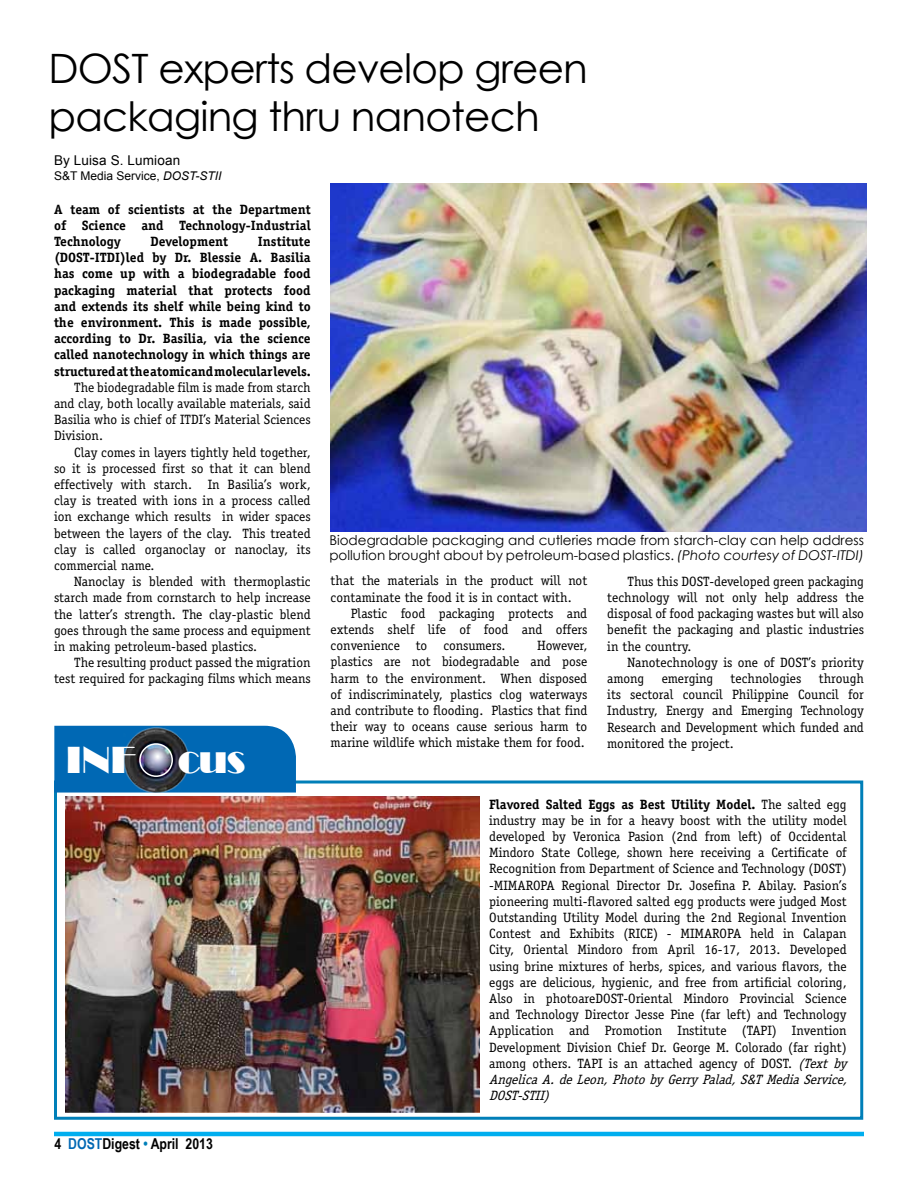
<style>
.page{position:relative;width:918px;height:1188px;background:#fff}
.page>*{position:absolute;margin:0;border:0;box-sizing:border-box;transform-origin:0 0}
.t1{font:40.5px/48px "Century Gothic";letter-spacing:-.02em;color:#000}
.t2{font:39px "Broadway";letter-spacing:-.015em;color:#fff}
.t3{font:700 15px "Arial Narrow";color:#000}
.t4{font:13.5px/16.2px "Officina Serif";color:#000;text-align:justify}
.t5{font:700 13.5px/16.2px "Officina Serif";color:#000;text-align:justify}
.t6{font:13.5px/14.9px "Century Gothic";color:#000}
.t7{font:13.5px "Arial";letter-spacing:.01em;color:#000}
.t8{font:12px "Arial";color:#000}
.s1{font-style:italic}
.s2{color:#0068b4}
.s3{color:#007fb8}
.s4{font-weight:700}
</style>
<div class="page">
<img style="left:331px;top:184px;width:536px;height:347px">
<div style="left:54px;top:781px;width:809px;height:339px;border:3px solid #007fb8"></div>
<img style="left:66px;top:796px;width:414px;height:316px">
<hr style="left:54px;top:1132px;width:810px;height:4px;background:#00aeef">
<div style="left:54px;top:726px;width:242px;height:67px;background:#0068b4"></div>
<img style="left:123px;top:726px;width:68px;height:67px">
<svg style="left:140px;top:744px;width:32px;height:32px"></svg>
<div style="left:139px;top:743px;width:34px;height:34px;border:2px solid #fff;border-radius:50%"></div>
<h1 class="t1" style="left:49px;top:44px;width:541px">DOST experts develop green packaging thru nanotech</h1>
<p class="t7" style="left:54px;top:152px;width:128px">By Luisa S. Lumioan</p>
<p class="t8" style="left:54px;top:168px;width:169px">S&amp;T Media Service, <span class="s1">DOST-STII</span></p>
<p class="t5" style="left:54px;top:201px;width:258px">A team of scientists at the Department of Science and Technology-Industrial Technology</p>
<p class="t5" style="left:54px;top:233px;width:258px;text-indent:204px">Institute (DOST-ITDI)led by Dr. Blessie A. Basilia has come up with a biodegradable food packaging material that protects food and extends its shelf while being kind to the environment. This is made possible, according to Dr. Basilia, via the science called nanotechnology in which things are structured at the atomic and molecular levels.</p>
<p class="t4" style="left:54px;top:379px;width:258px;text-indent:20px">The biodegradable film is made from starch and clay, both locally available materials, said Basilia who is chief of ITDI’s Material Sciences Division.</p>
<p class="t4" style="left:54px;top:444px;width:258px;text-indent:20px">Clay comes in layers tightly held together, so it is processed first so that it can blend effectively with starch. In Basilia’s work, clay is treated with ions in a process called ion exchange which results in wider spaces between the layers of the clay. This treated clay is called organoclay or nanoclay, its commercial name.</p>
<p class="t4" style="left:54px;top:573px;width:258px;text-indent:20px">Nanoclay is blended with thermoplastic starch made from cornstarch to help increase the latter’s strength. The clay-plastic blend goes through the same process and equipment in making petroleum-based plastics.</p>
<p class="t4" style="left:54px;top:654px;width:258px;text-align:right">The resulting product passed the migration test required for packaging films which means</p>
<p class="t5" style="left:151px;top:233px;width:79px">Development</p>
<h2 class="t2" style="left:66px;top:737px;width:181px">INF cus</h2>
<p class="t3" style="left:55px;top:1133px;width:160px">4 <span class="s2">DOST</span>Digest <span class="s3">•</span> April 2013</p>
<p class="t6" style="left:329px;top:532px;width:536px">Biodegradable packaging and cutleries made from starch-clay can help address pollution brought about by petroleum-based plastics. <span class="s1">(Photo courtesy of DOST-ITDI)</span></p>
<p class="t4" style="left:607px;top:573px;width:258px;text-indent:20px">Thus this DOST-developed green packaging technology will not only help address the disposal of food packaging wastes but will also benefit the packaging and plastic industries in the country.</p>
<p class="t4" style="left:607px;top:654px;width:258px;text-indent:20px">Nanotechnology is one of DOST’s priority among</p>
<p class="t4" style="left:331px;top:573px;width:258px">that the materials in the product will not contaminate the food it is in contact with.</p>
<p class="t4" style="left:331px;top:605px;width:258px;text-indent:20px">Plastic food packaging protects and extends shelf life of food and offers convenience to consumers.</p>
<p class="t4" style="left:331px;top:637px;width:258px;text-indent:207px">However, plastics are not biodegradable and pose harm to the environment. When disposed of indiscriminately, plastics clog waterways and contribute to flooding. Plastics that find their way to oceans cause serious harm to marine wildlife which mistake them for food.</p>
<p class="t4" style="left:607px;top:670px;width:258px;text-indent:211px">through its sectoral council Philippine Council for Industry, Energy and Emerging Technology Research and Development which funded and monitored the project.</p>
<p class="t4" style="left:662px;top:670px;width:53px">emerging</p>
<p class="t4" style="left:731px;top:670px;width:72px">technologies</p>
<p class="t4" style="left:489px;top:796px;width:363px;text-align:left"><span class="s4">Flavored Salted Eggs as Best Utility Model.</span> The salted egg industry may be in for a heavy boost with the utility model developed by Veronica Pasion (2nd from left) of Occidental Mindoro State College, shown here receiving a Certificate of Recognition from Department of Science and Technology (DOST) -MIMAROPA Regional Director Dr. Josefina P. Abilay. Pasion’s pioneering multi-flavored salted egg products were judged Most Outstanding Utility Model during the 2nd Regional Invention Contest and Exhibits (RICE) - MIMAROPA held in Calapan City, Oriental Mindoro from April 16-17, 2013. Developed using brine mixtures of herbs, spices, and various flavors, the eggs are delicious, hygienic, and free from artificial coloring, Also in photoareDOST-Oriental Mindoro Provincial Science and Technology Director Jesse Pine (far left) and Technology Application and Promotion Institute (TAPI) Invention Development Division Chief Dr. George M. Colorado (far right) among others. TAPI is an attached agency of DOST. <span class="s1">(Text by AngelicaA.deLeon,PhotobyGerryPalad,S&amp;TMediaService, DOST-STII)</span></p>
</div>
